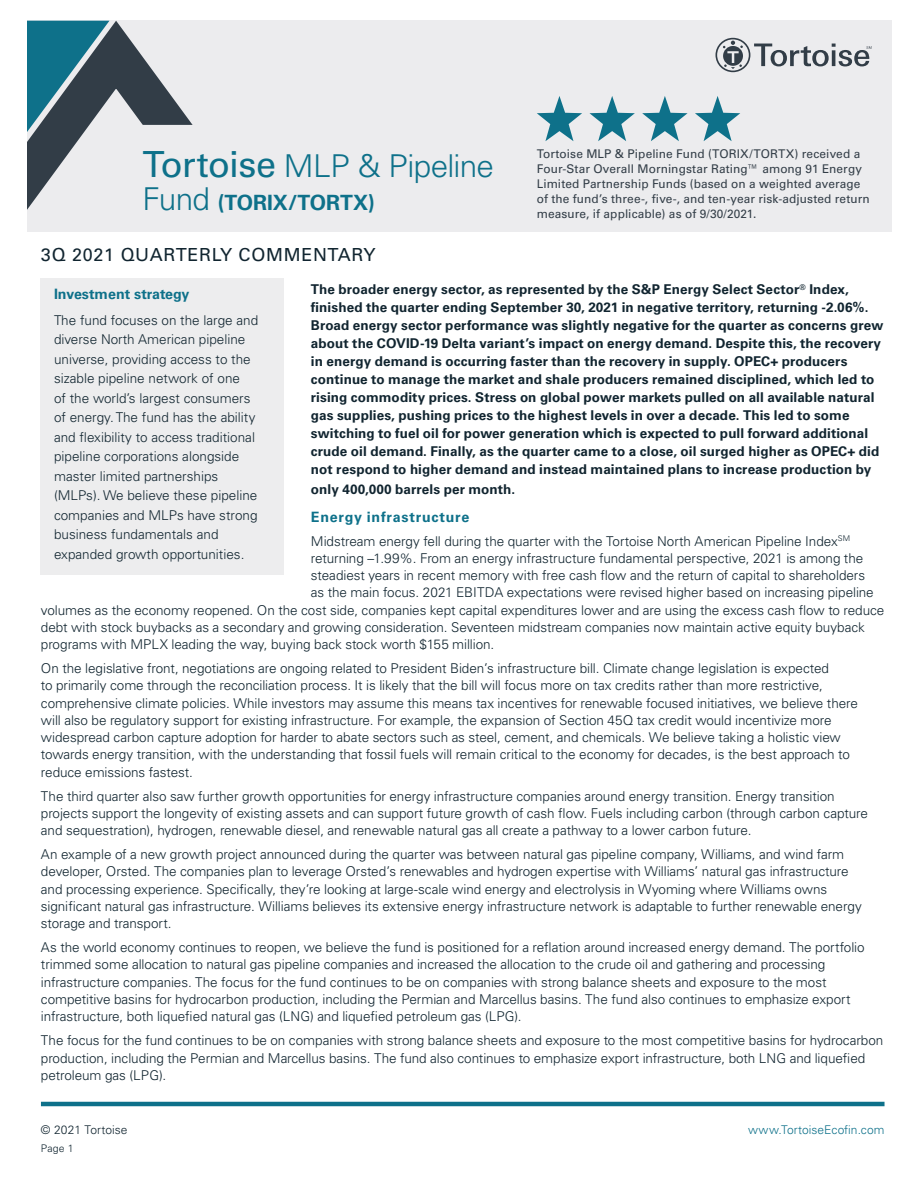
<style>
.page{position:relative;width:918px;height:1188px;background:#fff}
.page>*{position:absolute;margin:0;border:0;box-sizing:border-box;transform-origin:0 0}
.t1{font:300 31.5px "Univers LT Std";letter-spacing:-.02em;color:#0e718a}
.t2{font:700 21px "Univers LT Std";letter-spacing:-.005em;color:#0e718a}
.t3{font:18px "Univers LT Std";letter-spacing:.04em;color:#112530}
.t4{font:700 14.25px "Univers LT Std";letter-spacing:.045em;color:#0e718a}
.t5{font:700 14.25px "Univers LT Std";color:#0e718a}
.t6{font:300 13.5px/17.2px "Univers LT Std";letter-spacing:-.005em;color:#112530}
.t7{font:700 13.5px/18px "Univers LT Std";letter-spacing:.005em;color:#112530}
.t8{font:12px/15px "Univers LT Std";letter-spacing:.005em;color:#323d47}
.t9{font:300 12px "Univers LT Std";letter-spacing:.005em;color:#0e718a}
.t10{font:300 12px "Univers LT Std";letter-spacing:.005em;color:#112530}
.t11{font:300 10.5px "Univers LT Std";color:#112530}
.s1{font-weight:400;font-size:36px}
.s2{font-weight:300;font-size:31.5px}
</style>
<div class="page">
<hr style="left:41px;top:1102px;width:844px;height:4px;background:#0e718a">
<div style="left:0;top:21px;width:891px;height:268px;background:#ececee"></div>
<svg style="left:27px;top:20px;width:375px;height:105px"></svg>
<svg style="left:27px;top:21px;width:83px;height:104px;background:#346c7d"></svg>
<svg style="left:716px;top:38px;width:156px;height:34px"></svg>
<svg style="left:27px;top:125px;width:544px;height:108px"></svg>
<div style="left:0;top:233px;width:918px;height:182px;background:#fff"></div>
<div style="left:0;top:0;width:27px;height:791px;background:#fff"></div>
<div style="left:41px;top:278px;width:243px;height:297px;background:#ededee"></div>
<svg style="left:537px;top:96px;width:45px;height:45px"></svg>
<svg style="left:589px;top:96px;width:46px;height:45px"></svg>
<svg style="left:642px;top:96px;width:46px;height:45px"></svg>
<svg style="left:695px;top:96px;width:45px;height:45px"></svg>
<p class="t8" style="left:537px;top:146px;width:334px">Tortoise MLP &amp; Pipeline Fund (TORIX/TORTX) received a Four-Star Overall Morningstar Rating™ among 91 Energy Limited Partnership Funds (based on a weighted average of the fund’s three-, five-, and ten-year risk-adjusted return measure, if applicable) as of 9/30/2021.</p>
<h1 class="t1" style="left:142px;top:147px;width:353px"><span class="s1">Tortoise</span> MLP &amp; Pipeline</h1>
<h2 class="t2" style="left:142px;top:190px;width:234px"><span class="s2">Fund</span> (TORIX/TORTX)</h2>
<h3 class="t3" style="left:41px;top:244px;width:336px">3Q 2021 QUARTERLY COMMENTARY</h3>
<p class="t5" style="left:54px;top:285px;width:137px">Investment strategy</p>
<p class="t6" style="left:54px;top:310px;width:206px;line-height:19.5px">The fund focuses on the large and diverse North American pipeline universe, providing access to the sizable pipeline network of one<br>of the world’s largest consumers of energy. The fund has the ability and flexibility to access traditional pipeline corporations alongside master limited partnerships (MLPs). We believe these pipeline companies and MLPs have strong business fundamentals and expanded growth opportunities.</p>
<p class="t7" style="left:311px;top:281px;width:574px">The broader energy sector, as represented by the S&amp;P Energy Select Sector<sup>®</sup> Index, finished the quarter ending September 30, 2021 in negative territory, returning -2.06%.<br>Broad energy sector performance was slightly negative for the quarter as concerns grew about the COVID-19 Delta variant’s impact on energy demand. Despite this, the recovery in energy demand is occurring faster than the recovery in supply. OPEC+ producers continue to manage the market and shale producers remained disciplined, which led to rising commodity prices. Stress on global power markets pulled on all available natural gas supplies, pushing prices to the highest levels in over a decade. This led to some switching to fuel oil for power generation which is expected to pull forward additional crude oil demand. Finally, as the quarter came to a close, oil surged higher as OPEC+ did not respond to higher demand and instead maintained plans to increase production by</p>
<p class="t7" style="left:311px;top:480px;width:206px">only 400,000 barrels per month.</p>
<p class="t4" style="left:311px;top:508px;width:160px">Energy infrastructure</p>
<p class="t6" style="left:311px;top:532px;width:541px">Midstream energy fell during the quarter with the Tortoise North American Pipeline Index<sup>SM</sup></p>
<p class="t6" style="left:311px;top:550px;width:554px">returning –1.99%. From an energy infrastructure fundamental perspective, 2021 is among the</p>
<p class="t6" style="left:311px;top:567px;width:556px">steadiest years in recent memory with free cash flow and the return of capital to shareholders</p>
<p class="t6" style="left:311px;top:584px;width:564px">as the main focus. 2021 EBITDA expectations were revised higher based on increasing pipeline</p>
<p class="t6" style="left:41px;top:601px;width:845px">volumes as the economy reopened. On the cost side, companies kept capital expenditures lower and are using the excess cash flow to reduce</p>
<p class="t6" style="left:41px;top:619px;width:826px">debt with stock buybacks as a secondary and growing consideration. Seventeen midstream companies now maintain active equity buyback</p>
<p class="t6" style="left:41px;top:636px;width:455px">programs with MPLX leading the way, buying back stock worth $155 million.</p>
<p class="t6" style="left:41px;top:660px;width:818px">On the legislative front, negotiations are ongoing related to President Biden’s infrastructure bill. Climate change legislation is expected<br>to primarily come through the reconciliation process. It is likely that the bill will focus more on tax credits rather than more restrictive, comprehensive climate policies. While investors may assume this means tax incentives for renewable focused initiatives, we believe there will also be regulatory support for existing infrastructure. For example, the expansion of Section 45Q tax credit would incentivize more widespread carbon capture adoption for harder to abate sectors such as steel, cement, and chemicals. We believe taking a holistic view towards energy transition, with the understanding that fossil fuels will remain critical to the economy for decades, is the best approach to reduce emissions fastest.</p>
<p class="t6" style="left:41px;top:787px;width:828px">The third quarter also saw further growth opportunities for energy infrastructure companies around energy transition. Energy transition projects support the longevity of existing assets and can support future growth of cash flow. Fuels including carbon (through carbon capture and sequestration), hydrogen, renewable diesel, and renewable natural gas all create a pathway to a lower carbon future.</p>
<p class="t6" style="left:41px;top:846px;width:822px">An example of a new growth project announced during the quarter was between natural gas pipeline company, Williams, and wind farm developer, Orsted. The companies plan to leverage Orsted’s renewables and hydrogen expertise with Williams’ natural gas infrastructure and processing experience. Specifically, they’re looking at large-scale wind energy and electrolysis in Wyoming where Williams owns significant natural gas infrastructure. Williams believes its extensive energy infrastructure network is adaptable to further renewable energy storage and transport.</p>
<p class="t6" style="left:41px;top:939px;width:825px">As the world economy continues to reopen, we believe the fund is positioned for a reflation around increased energy demand. The portfolio trimmed some allocation to natural gas pipeline companies and increased the allocation to the crude oil and gathering and processing infrastructure companies. The focus for the fund continues to be on companies with strong balance sheets and exposure to the most competitive basins for hydrocarbon production, including the Permian and Marcellus basins. The fund also continues to emphasize export infrastructure, both liquefied natural gas (LNG) and liquefied petroleum gas (LPG).</p>
<p class="t6" style="left:41px;top:1032px;width:844px">The focus for the fund continues to be on companies with strong balance sheets and exposure to the most competitive basins for hydrocarbon production, including the Permian and Marcellus basins. The fund also continues to emphasize export infrastructure, both LNG and liquefied petroleum gas (LPG).</p>
<p class="t10" style="left:41px;top:1123px;width:88px">© 2021 Tortoise</p>
<p class="t9" style="left:748px;top:1123px;width:138px">www.TortoiseEcofin.com</p>
<p class="t11" style="left:41px;top:1142px;width:34px">Page 1</p>
</div>
